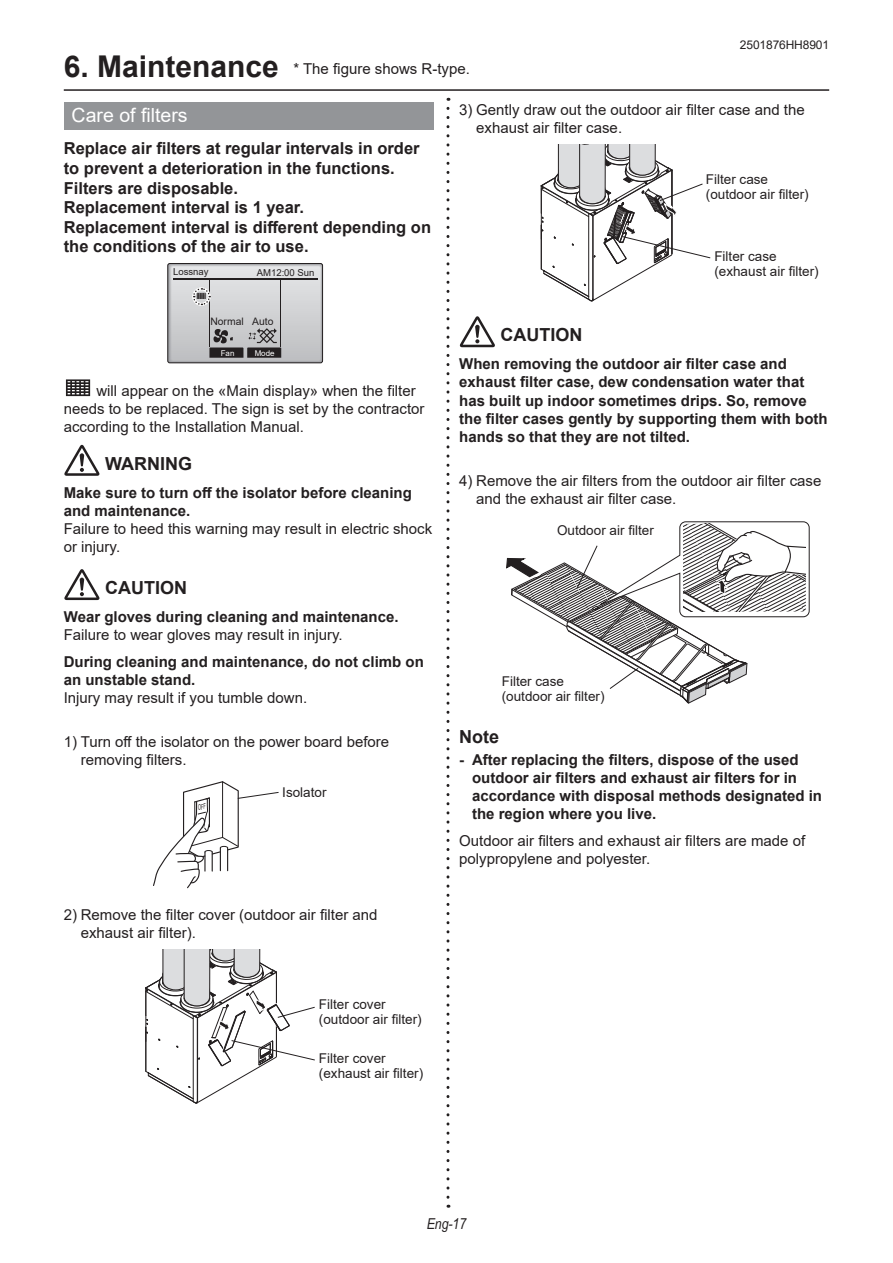
<style>
.page{position:relative;width:893px;height:1263px;background:#fff}
.page>*{position:absolute;margin:0;border:0;box-sizing:border-box;transform-origin:0 0}
.t1{font:700 30px "Arial";color:#231f20}
.t2{font:19.5px "Arial";color:#fff}
.t3{font:700 18px "Arial";color:#231f20}
.t4{font:700 16.5px/19.5px "Arial";color:#231f20}
.t5{font:15px/18px "Arial";color:#231f20}
.t6{font:700 15px/18px "Arial";color:#231f20}
.t7{font:italic 15px "Arial Narrow";color:#231f20}
.t8{font:13.5px/15px "Arial";color:#231f20}
.t9{font:12px "Arial";letter-spacing:-.01em;color:#231f20}
.t10{font:10.35px "Arial";color:#231f20}
.t11{font:9.6px "Arial";color:#231f20}
.t12{font:7.95px "Arial";color:#fff}
</style>
<div class="page">
<hr style="left:64px;top:89px;width:765px;height:2px;background:#231f20">
<svg style="left:66px;top:379px;width:24px;height:17px"></svg>
<svg style="left:64px;top:444px;width:36px;height:32px"></svg>
<svg style="left:64px;top:569px;width:36px;height:31px"></svg>
<svg style="left:168px;top:264px;width:154px;height:99px;background:#bebec0"></svg>
<svg style="left:145px;top:949px;width:170px;height:154px"></svg>
<svg style="left:446px;top:108px;width:3px;height:1100px"></svg>
<svg style="left:459px;top:316px;width:36px;height:31px"></svg>
<svg style="left:541px;top:145px;width:170px;height:156px"></svg>
<svg style="left:506px;top:521px;width:304px;height:183px"></svg>
<div style="left:64px;top:102px;width:370px;height:28px;background:#939598"></div>
<svg style="left:153px;top:781px;width:126px;height:108px"></svg>
<h1 class="t1" style="left:64px;top:45px;width:217px">6. Maintenance</h1>
<h2 class="t2" style="left:72px;top:101px;width:117px">Care of filters</h2>
<p class="t5" style="left:293px;top:60px;width:178px">* The figure shows R-type.</p>
<p class="t9" style="left:740px;top:36px;width:91px">2501876HH8901</p>
<p class="t5" style="left:476px;top:101px;width:330px;text-indent:-17px">3) Gently draw out the outdoor air filter case and the exhaust air filter case.</p>
<p class="t4" style="left:64px;top:139px;width:369px">Replace air filters at regular intervals in order to prevent a deterioration in the functions.<br>Filters are disposable.<br>Replacement interval is 1 year.<br>Replacement interval is different depending on the conditions of the air to use.</p>
<p class="t11" style="left:173px;top:265px;width:37px">Lossnay</p>
<p class="t11" style="left:257px;top:266px;width:59px">AM12:00 Sun</p>
<p class="t10" style="left:210px;top:314px;width:64px">Normal Auto</p>
<p class="t12" style="left:221px;top:347px;width:15px">Fan</p>
<p class="t12" style="left:255px;top:347px;width:21px">Mode</p>
<p class="t5" style="left:64px;top:382px;width:362px;text-indent:33px">will appear on the «Main display» when the filter needs to be replaced. The sign is set by the contractor according to the Installation Manual.</p>
<p class="t3" style="left:105px;top:451px;width:88px">WARNING</p>
<p class="t6" style="left:64px;top:484px;width:350px">Make sure to turn off the isolator before cleaning and maintenance.</p>
<p class="t5" style="left:64px;top:520px;width:370px">Failure to heed this warning may result in electric shock or injury.</p>
<p class="t3" style="left:105px;top:575px;width:83px">CAUTION</p>
<p class="t6" style="left:64px;top:608px;width:336px">Wear gloves during cleaning and maintenance.</p>
<p class="t5" style="left:64px;top:626px;width:280px">Failure to wear gloves may result in injury.</p>
<p class="t6" style="left:64px;top:653px;width:362px">During cleaning and maintenance, do not climb on an unstable stand.</p>
<p class="t5" style="left:64px;top:688px;width:245px">Injury may result if you tumble down.</p>
<p class="t5" style="left:81px;top:733px;width:310px;text-indent:-17px">1) Turn off the isolator on the power board before removing filters.</p>
<p class="t9" style="left:178px;top:391px;width:16px">F1</p>
<p class="t9" style="left:219px;top:391px;width:16px">F2</p>
<p class="t9" style="left:259px;top:391px;width:16px">F3</p>
<p class="t9" style="left:299px;top:391px;width:16px">F4</p>
<p class="t8" style="left:282px;top:785px;width:46px">Isolator</p>
<p class="t5" style="left:81px;top:906px;width:298px;text-indent:-17px">2) Remove the filter cover (outdoor air filter and exhaust air filter).</p>
<p class="t8" style="left:319px;top:997px;width:104px">Filter cover (outdoor air filter)</p>
<p class="t8" style="left:319px;top:1051px;width:106px">Filter cover (exhaust air filter)</p>
<p class="t8" style="left:706px;top:171px;width:104px">Filter case (outdoor air filter)</p>
<p class="t8" style="left:714px;top:249px;width:106px">Filter case (exhaust air filter)</p>
<p class="t3" style="left:500px;top:322px;width:83px">CAUTION</p>
<p class="t6" style="left:459px;top:355px;width:370px">When removing the outdoor air filter case and exhaust filter case, dew condensation water that has built up indoor sometimes drips. So, remove the filter cases gently by supporting them with both hands so that they are not tilted.</p>
<p class="t5" style="left:476px;top:472px;width:347px;text-indent:-17px">4) Remove the air filters from the outdoor air filter case and the exhaust air filter case.</p>
<p class="t8" style="left:557px;top:522px;width:98px">Outdoor air filter</p>
<p class="t8" style="left:502px;top:673px;width:104px">Filter case (outdoor air filter)</p>
<p class="t3" style="left:459px;top:724px;width:41px">Note</p>
<p class="t6" style="left:472px;top:751px;width:352px;text-indent:-13px">- After replacing the filters, dispose of the used outdoor air filters and exhaust air filters for in accordance with disposal methods designated in the region where you live.</p>
<p class="t5" style="left:459px;top:831px;width:347px">Outdoor air filters and exhaust air filters are made of polypropylene and polyester.</p>
<p class="t7" style="left:427px;top:1213px;width:41px">Eng-17</p>
</div>
